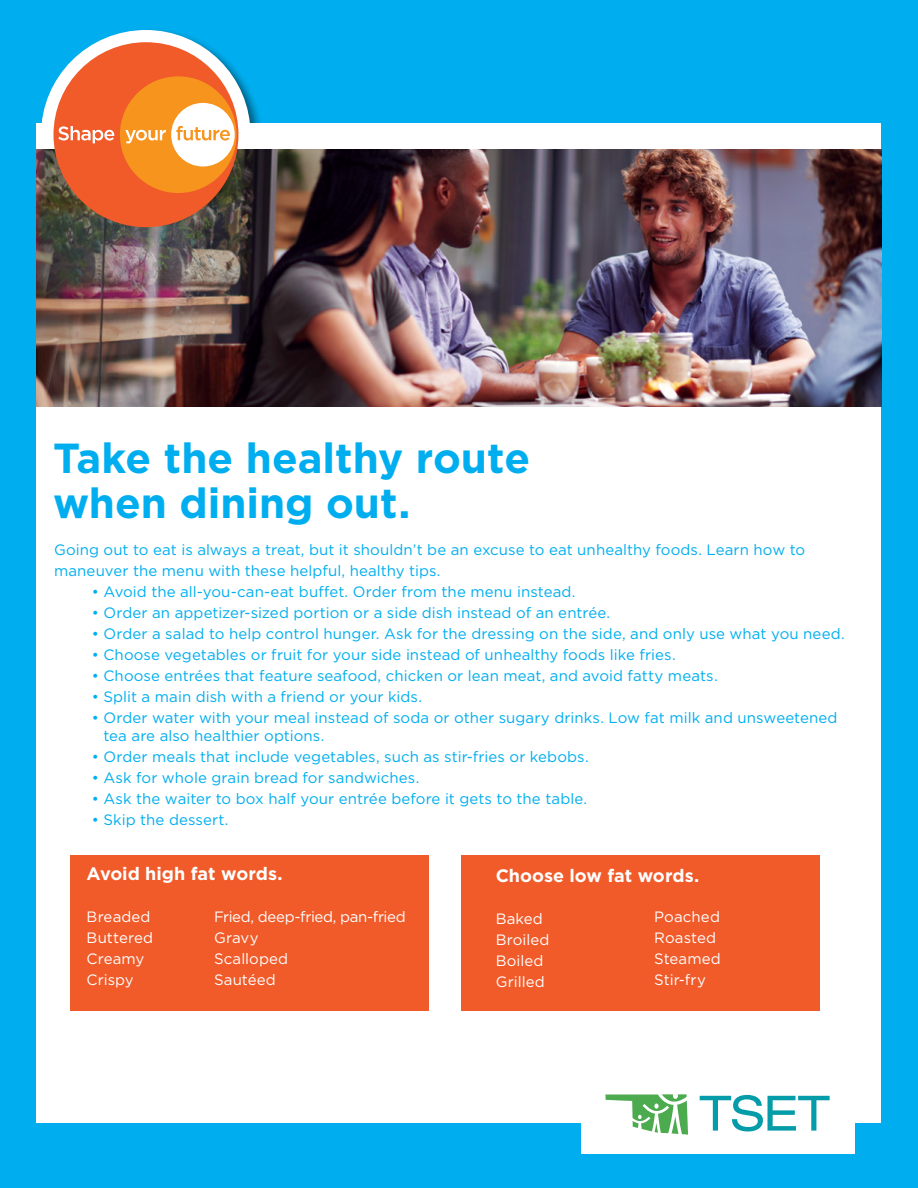
<style>
.page{position:relative;width:918px;height:1188px;background:#00aeef}
.page>*{position:absolute;margin:0;border:0;box-sizing:border-box;transform-origin:0 0}
.t1{font:700 42px/45px "Gotham";color:#00aeef}
.t2{font:700 18px "Gotham";color:#fff}
.t3{font:15px/21px "Gotham";letter-spacing:.005em;color:#00aeef}
.t4{font:15px/21px "Gotham";letter-spacing:.005em;color:#fff}
.t5{font:15px/21px "Gotham";letter-spacing:-.015em;color:#fff}
</style>
<div class="page">
<div style="left:38px;top:27px;width:226px;height:226px;background:#000;opacity:.5"></div>
<div style="left:41px;top:30px;width:210px;height:210px;background:#fff;border-radius:50%"></div>
<div style="left:37px;top:123px;width:844px;height:1000px;background:#fff"></div>
<img style="left:37px;top:149px;width:844px;height:257px">
<div style="left:54px;top:42px;width:184px;height:185px;background:#f15a29;border-radius:50%"></div>
<div style="left:120px;top:76px;width:117px;height:117px;background:#f7941e;border-radius:50%"></div>
<div style="left:171px;top:103px;width:64px;height:63px;background:#fff;border-radius:50%"></div>
<svg style="left:58px;top:126px;width:56px;height:17px"></svg>
<svg style="left:125px;top:130px;width:41px;height:13px"></svg>
<svg style="left:176px;top:126px;width:54px;height:15px"></svg>
<div style="left:70px;top:855px;width:359px;height:156px;background:#f15a29"></div>
<div style="left:461px;top:855px;width:359px;height:156px;background:#f15a29"></div>
<div style="left:581px;top:1120px;width:274px;height:34px;background:#fff"></div>
<svg style="left:700px;top:1095px;width:130px;height:36px"></svg>
<svg style="left:606px;top:1095px;width:82px;height:40px"></svg>
<h1 class="t1" style="left:53px;top:436px;width:479px">Take the healthy route when dining out.</h1>
<p class="t3" style="left:54px;top:539px;width:753px">Going out to eat is always a treat, but it shouldn’t be an excuse to eat unhealthy foods. Learn how to maneuver the menu with these helpful, healthy tips.</p>
<p class="t3" style="left:92px;top:581px;width:485px">• Avoid the all-you-can-eat buffet. Order from the menu instead.</p>
<p class="t3" style="left:92px;top:602px;width:520px">• Order an appetizer-sized portion or a side dish instead of an entrée.</p>
<p class="t3" style="left:92px;top:623px;width:754px">• Order a salad to help control hunger. Ask for the dressing on the side, and only use what you need.</p>
<p class="t3" style="left:92px;top:644px;width:585px">• Choose vegetables or fruit for your side instead of unhealthy foods like fries.</p>
<p class="t3" style="left:92px;top:665px;width:628px">• Choose entrées that feature seafood, chicken or lean meat, and avoid fatty meats.</p>
<p class="t3" style="left:92px;top:686px;width:332px">• Split a main dish with a friend or your kids.</p>
<p class="t3" style="left:104px;top:708px;width:736px;line-height:18px;text-indent:-12px">• Order water with your meal instead of soda or other sugary drinks. Low fat milk and unsweetened tea are also healthier options.</p>
<p class="t3" style="left:92px;top:746px;width:498px">• Order meals that include vegetables, such as stir-fries or kebobs.</p>
<p class="t3" style="left:92px;top:767px;width:329px">• Ask for whole grain bread for sandwiches.</p>
<p class="t3" style="left:92px;top:788px;width:497px">• Ask the waiter to box half your entrée before it gets to the table.</p>
<p class="t3" style="left:92px;top:809px;width:138px">• Skip the dessert.</p>
<p class="t2" style="left:87px;top:862px;width:198px">Avoid high fat words.</p>
<p class="t4" style="left:87px;top:906px;width:68px">Breaded<br>Buttered<br>Creamy<br>Crispy</p>
<p class="t2" style="left:496px;top:864px;width:205px">Choose low fat words.</p>
<p class="t4" style="left:496px;top:908px;width:55px">Baked<br>Broiled<br>Boiled<br>Grilled</p>
<p class="t4" style="left:654px;top:906px;width:68px">Poached<br>Roasted<br>Steamed<br>Stir-fry</p>
<p class="t5" style="left:214px;top:906px;width:193px">Fried, deep-fried, pan-fried<br>Gravy<br>Scalloped<br>Sautéed</p>
</div>
